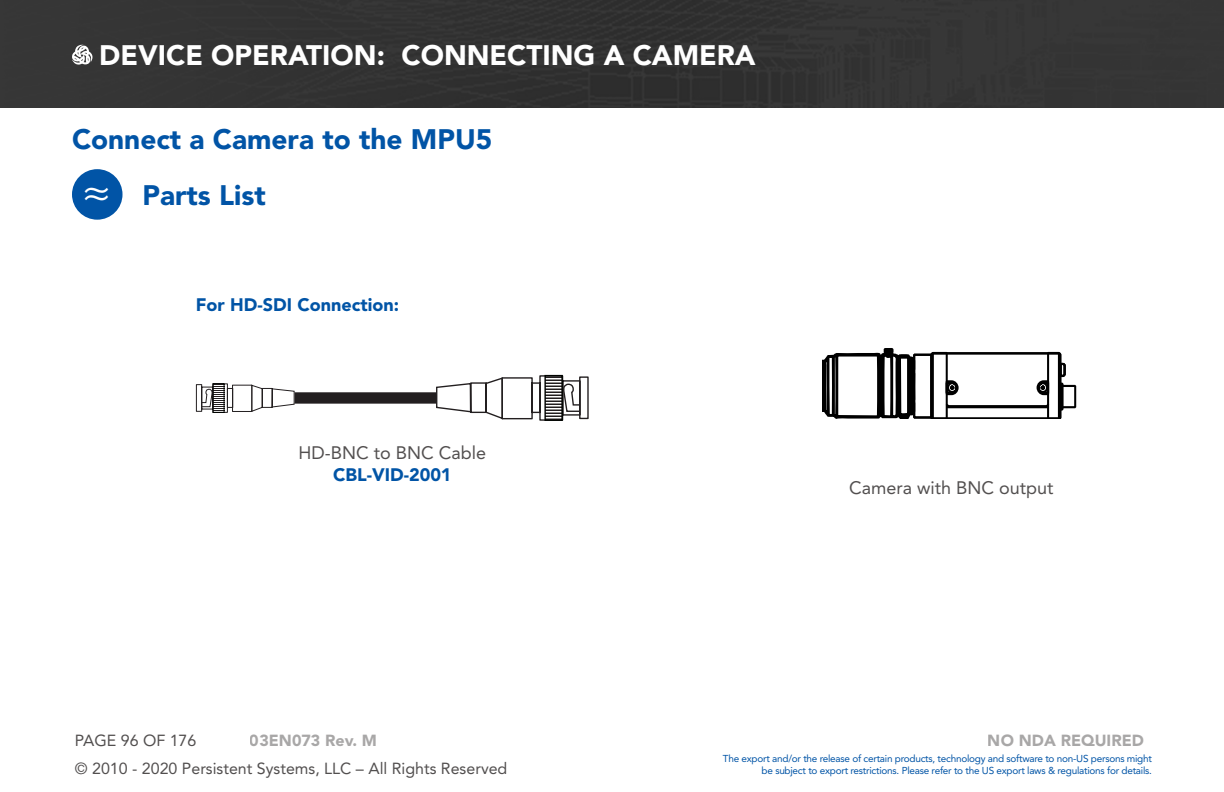
<style>
.page{position:relative;width:1224px;height:792px;background:#fff}
.page>*{position:absolute;margin:0;border:0;box-sizing:border-box;transform-origin:0 0}
.t1{font:48px "Minion Pro";color:#fff}
.t2{font:900 28px "Avenir LT Std";color:#fff}
.t3{font:900 28px "Avenir LT Std";color:#0154a6}
.t4{font:18px "Avenir LT Std";color:#524f4f}
.t5{font:900 18px "Avenir LT Std";color:#0154a6}
.t6{font:16px "Avenir LT Std";color:#524f4f}
.t7{font:900 16px "Avenir LT Std";color:#524f4f}
.t8{font:10px/12px "Avenir LT Std";letter-spacing:-.025em;color:#0154a6;text-align:right}
</style>
<div class="page">
<div style="left:0;top:0;width:1224px;height:108px;background:#343434"></div>
<svg style="left:72px;top:45px;width:21px;height:20px"></svg>
<div style="left:72px;top:169px;width:51px;height:51px;background:#0154a6;border-radius:50%"></div>
<svg style="left:823px;top:348px;width:253px;height:71px"></svg>
<svg style="left:436px;top:375px;width:153px;height:46px"></svg>
<svg style="left:196px;top:383px;width:99px;height:30px"></svg>
<div style="left:295px;top:392px;width:141px;height:12px;background:#231f20"></div>
<p class="t2" style="left:99px;top:38px;width:658px">DEVICE OPERATION: CONNECTING A CAMERA</p>
<p class="t3" style="left:72px;top:122px;width:422px">Connect a Camera to the MPU5</p>
<p class="t1" style="left:83px;top:158px;width:30px">≈</p>
<p class="t3" style="left:143px;top:178px;width:125px">Parts List</p>
<p class="t5" style="left:196px;top:294px;width:205px">For HD-SDI Connection:</p>
<p class="t4" style="left:298px;top:443px;width:189px">HD-BNC to BNC Cable</p>
<p class="t5" style="left:333px;top:464px;width:120px">CBL-VID-2001</p>
<p class="t4" style="left:849px;top:478px;width:206px">Camera with BNC output</p>
<h3 class="t6" style="left:75px;top:731px;width:123px">PAGE 96 OF 176</h3>
<h3 class="t7" style="left:988px;top:731px;width:158px">NO NDA REQUIRED</h3>
<p class="t8" style="left:723px;top:753px;width:431px">The export and/or the release of certain products, technology and software to non-US persons might be subject to export restrictions. Please refer to the US export laws &amp; regulations for details.</p>
<h3 class="t7" style="left:250px;top:731px;width:129px">03EN073 Rev. M</h3>
<h3 class="t6" style="left:75px;top:759px;width:434px">© 2010 - 2020 Persistent Systems, LLC – All Rights Reserved</h3>
</div>
